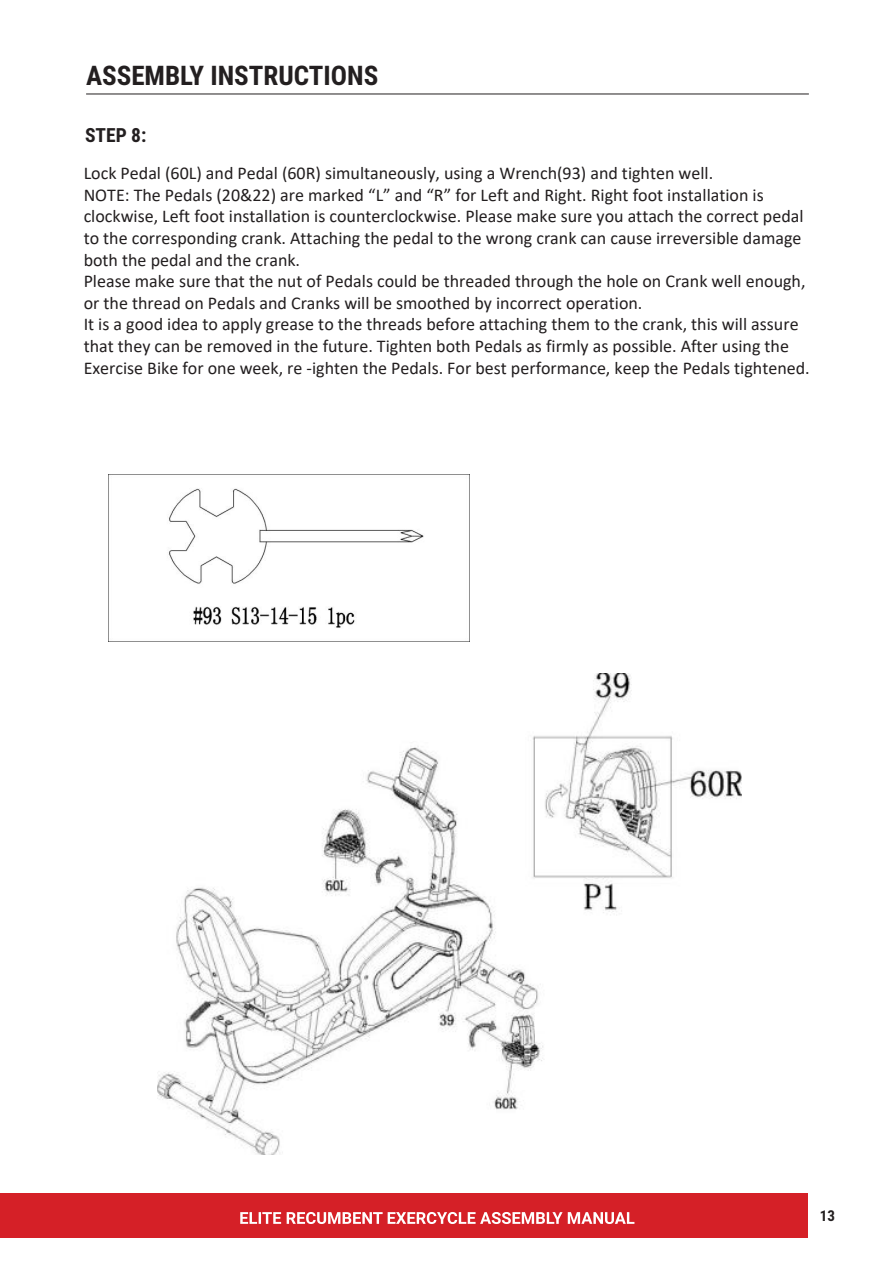
<style>
.page{position:relative;width:893px;height:1263px;background:#fff}
.page>*{position:absolute;margin:0;border:0;box-sizing:border-box;transform-origin:0 0}
.Heading{font:700 27px "Roboto Condensed";color:#231f20}
.t1{font:700 19.5px "Roboto Condensed";color:#231f20}
.t2{font:18px/21.6px "Calibri";color:#221e1f}
.t3{font:700 15px "Roboto Condensed";color:#231f20}
</style>
<div class="page">
<div style="left:3px;top:1193px;width:805px;height:45px;background:#d52027"></div>
<hr style="left:86px;top:94px;width:723px;height:1px;background:#231f20">
<svg style="left:240px;top:1212px;width:394px;height:12px"></svg>
<img style="left:157px;top:673px;width:584px;height:481px">
<img style="left:108px;top:475px;width:362px;height:166px">
<p class="Heading" style="left:86px;top:57px;width:294px">ASSEMBLY INSTRUCTIONS</p>
<p class="t1" style="left:85px;top:122px;width:63px">STEP 8:</p>
<p class="t2" style="left:84px;top:162px;width:727px">Lock Pedal (60L) and Pedal (60R) simultaneously, using a Wrench(93) and tighten well.<br>NOTE: The Pedals (20&amp;22) are marked “L” and “R” for Left and Right. Right foot installation is clockwise, Left foot installation is counterclockwise. Please make sure you attach the correct pedal to the corresponding crank. Attaching the pedal to the wrong crank can cause irreversible damage both the pedal and the crank.<br>Please make sure that the nut of Pedals could be threaded through the hole on Crank well enough, or the thread on Pedals and Cranks will be smoothed by incorrect operation.<br>It is a good idea to apply grease to the threads before attaching them to the crank, this will assure that they can be removed in the future. Tighten both Pedals as firmly as possible. After using the Exercise Bike for one week, re -ighten the Pedals. For best performance, keep the Pedals tightened.</p>
<p class="t3" style="left:820px;top:1205px;width:17px">13</p>
</div>
